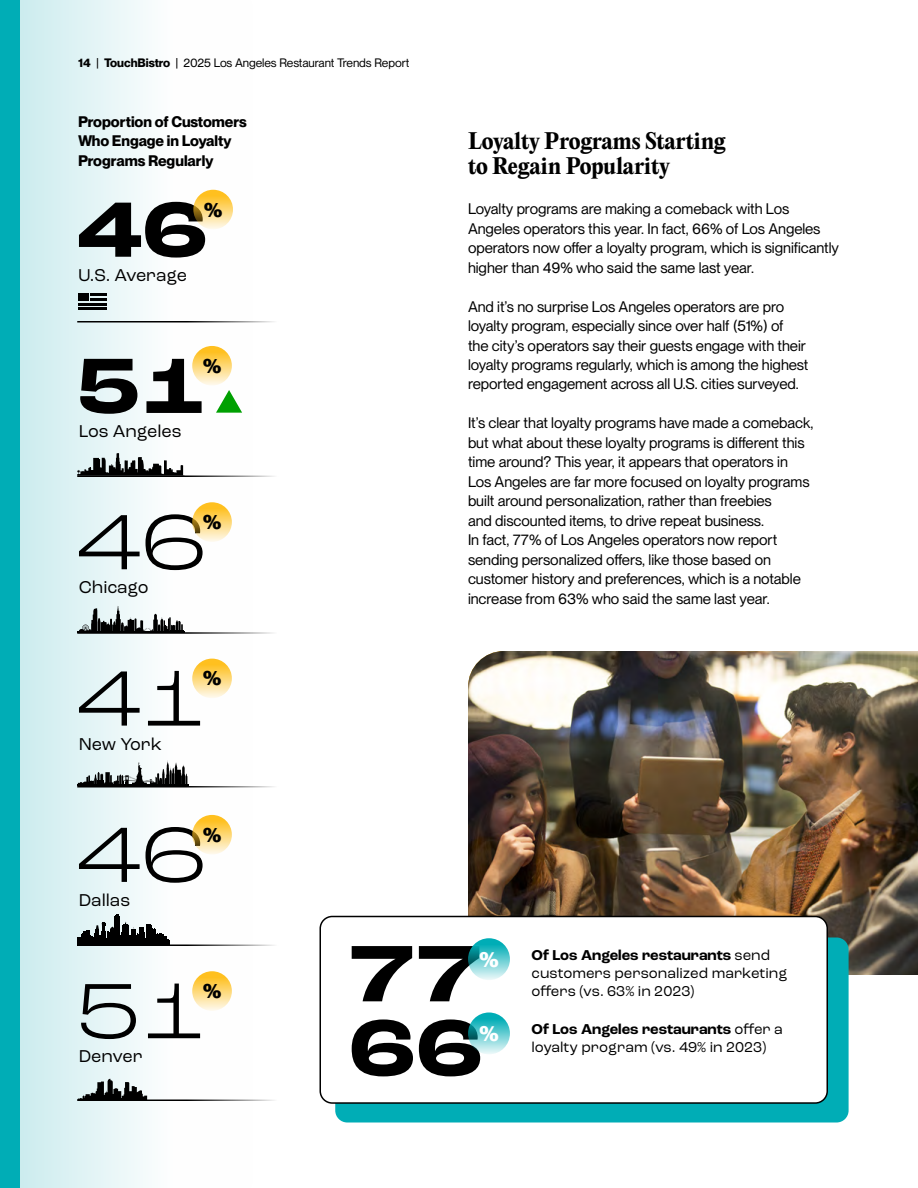
<style>
.page{position:relative;width:918px;height:1188px;background:#fff}
.page>*{position:absolute;margin:0;border:0;box-sizing:border-box;transform-origin:0 0}
.t1{font:700 expanded 84px/74.2px "Roc Grotesk";color:#000}
.t2{font:300 expanded 82.2px "Roc Grotesk";color:#000}
.t3{font:700 expanded 82.2px "Roc Grotesk";color:#000}
.t4{font:700 21.3px "PP Neue Montreal";color:#fff}
.t5{font:700 21px/25.2px "PP Editorial New";letter-spacing:-.015em;color:#000}
.t6{font:700 20.25px "PP Neue Montreal";color:#000}
.t7{font:18px "Roc Grotesk";color:#000}
.t8{font:15px/19.5px "PP Neue Montreal";letter-spacing:-.005em;color:#000}
.t9{font:15px/18px "Roc Grotesk";color:#000}
.t10{font:700 15px/19.5px "PP Neue Montreal";letter-spacing:-.005em;color:#000}
.t11{font:12px "PP Neue Montreal";letter-spacing:-.01em;color:#000}
.s1{font-weight:700}
.s2{font-weight:500}
</style>
<div class="page">
<svg style="left:20px;top:0;width:233px;height:1188px"></svg>
<div style="left:0;top:0;width:20px;height:1188px;background:#00adb6"></div>
<div style="left:193px;top:190px;width:40px;height:39px;background:linear-gradient(to bottom,#feb908,#fef7e8);border-radius:50%"></div>
<svg style="left:192px;top:346px;width:40px;height:40px"></svg>
<svg style="left:192px;top:502px;width:40px;height:40px"></svg>
<div style="left:192px;top:659px;width:40px;height:39px;background:linear-gradient(to bottom,#feb908,#fef8ea);border-radius:50%"></div>
<svg style="left:192px;top:815px;width:40px;height:40px"></svg>
<svg style="left:192px;top:971px;width:40px;height:40px"></svg>
<hr style="left:77px;top:321px;width:203px;height:1px;background:#000">
<hr style="left:77px;top:476px;width:203px;height:1px;background:#000">
<hr style="left:77px;top:632px;width:203px;height:2px;background:#000">
<hr style="left:77px;top:786px;width:203px;height:2px;background:#000">
<hr style="left:77px;top:945px;width:203px;height:1px;background:#000">
<hr style="left:77px;top:1100px;width:203px;height:1px;background:#000">
<img style="left:468px;top:651px;width:450px;height:324px">
<hr style="left:78px;top:784px;width:111px;height:2px;background:#000">
<svg style="left:78px;top:760px;width:109px;height:24px"></svg>
<svg style="left:77px;top:453px;width:108px;height:23px"></svg>
<svg style="left:79px;top:606px;width:105px;height:25px"></svg>
<hr style="left:77px;top:631px;width:108px;height:2px;background:#000">
<div style="left:115px;top:916px;width:5px;height:25px;background:#000"></div>
<hr style="left:115px;top:915px;width:4px;height:16px;background:#000">
<svg style="left:78px;top:922px;width:91px;height:18px"></svg>
<div style="left:77px;top:940px;width:93px;height:5px;background:#000"></div>
<svg style="left:77px;top:1079px;width:70px;height:21px"></svg>
<hr style="left:90px;top:293px;width:16px;height:3px;background:#000">
<div style="left:78px;top:293px;width:11px;height:7px;background:#000"></div>
<svg style="left:90px;top:298px;width:16px;height:2px"></svg>
<hr style="left:78px;top:303px;width:28px;height:2px;background:#000">
<hr style="left:78px;top:308px;width:28px;height:2px;background:#000">
<div style="left:335px;top:938px;width:514px;height:185px;background:#00adb6;border-radius:12px"></div>
<div style="left:320px;top:916px;width:507px;height:187px;background:#fff;border-radius:12px"></div>
<div style="left:320px;top:916px;width:508px;height:188px;border:2px solid #000;border-radius:12px"></div>
<div style="left:468px;top:938px;width:42px;height:42px;background:linear-gradient(to bottom,#00a4ae,#e1f5f6);border-radius:50%"></div>
<div style="left:468px;top:1013px;width:42px;height:41px;background:linear-gradient(to bottom,#00a3ae,#e8f7f8);border-radius:50%"></div>
<svg style="left:216px;top:390px;width:26px;height:23px"></svg>
<p class="t11" style="left:78px;top:56px;width:333px"><span class="s1">14</span> <span class="s2">|</span> <span class="s1">TouchBistro</span> <span class="s2">|</span> 2025 Los Angeles Restaurant Trends Report</p>
<p class="t10" style="left:78px;top:112px;width:170px">Proportion of Customers<br>Who Engage in Loyalty<br>Programs Regularly</p>
<h2 class="t3" style="left:76px;top:179px;width:133px">46</h2>
<p class="t7" style="left:78px;top:264px;width:111px">U.S. Average</p>
<h3 class="t6" style="left:204px;top:197px;width:20px">%</h3>
<h3 class="t6" style="left:203px;top:353px;width:20px">%</h3>
<h2 class="t3" style="left:75px;top:335px;width:133px">51</h2>
<p class="t7" style="left:79px;top:420px;width:104px">Los Angeles</p>
<h2 class="t2" style="left:75px;top:492px;width:133px">46</h2>
<p class="t7" style="left:79px;top:577px;width:72px">Chicago</p>
<h3 class="t6" style="left:203px;top:510px;width:20px">%</h3>
<h2 class="t2" style="left:75px;top:648px;width:133px">41</h2>
<p class="t7" style="left:79px;top:733px;width:85px">New York</p>
<h3 class="t6" style="left:203px;top:666px;width:20px">%</h3>
<h2 class="t2" style="left:75px;top:804px;width:133px">46</h2>
<p class="t7" style="left:79px;top:889px;width:53px">Dallas</p>
<h3 class="t6" style="left:203px;top:822px;width:20px">%</h3>
<h3 class="t5" style="left:468px;top:129px;width:259px">Loyalty Programs Starting to Regain Popularity</h3>
<p class="t8" style="left:468px;top:199px;width:372px">Loyalty programs are making a comeback with Los Angeles operators this year. In fact, 66% of Los Angeles operators now offer a loyalty program, which is significantly higher than 49% who said the same last year.</p>
<p class="t8" style="left:468px;top:297px;width:342px">And it’s no surprise Los Angeles operators are pro loyalty program, especially since over half (51%) of<br>the city’s operators say their guests engage with their loyalty programs regularly, which is among the highest reported engagement across all U.S. cities surveyed.</p>
<p class="t8" style="left:468px;top:413px;width:347px">It’s clear that loyalty programs have made a comeback, but what about these loyalty programs is different this time around? This year, it appears that operators in Los Angeles are far more focused on loyalty programs built around personalization, rather than freebies<br>and discounted items, to drive repeat business.<br>In fact, 77% of Los Angeles operators now report sending personalized offers, like those based on customer history and preferences, which is a notable increase from 63% who said the same last year.</p>
<h2 class="t2" style="left:75px;top:961px;width:133px">51</h2>
<p class="t7" style="left:79px;top:1046px;width:65px">Denver</p>
<h3 class="t6" style="left:203px;top:979px;width:20px">%</h3>
<h1 class="t1" style="left:349px;top:939px;width:136px">77<br>66</h1>
<p class="t9" style="left:532px;top:946px;width:257px"><span class="s1">Of Los Angeles restaurants</span> send customers personalized marketing offers (vs. 63% in 2023)</p>
<h3 class="t4" style="left:480px;top:946px;width:21px">%</h3>
<p class="t9" style="left:532px;top:1020px;width:253px"><span class="s1">Of Los Angeles restaurants</span> offer a loyalty program (vs. 49% in 2023)</p>
<h3 class="t4" style="left:480px;top:1020px;width:21px">%</h3>
</div>
